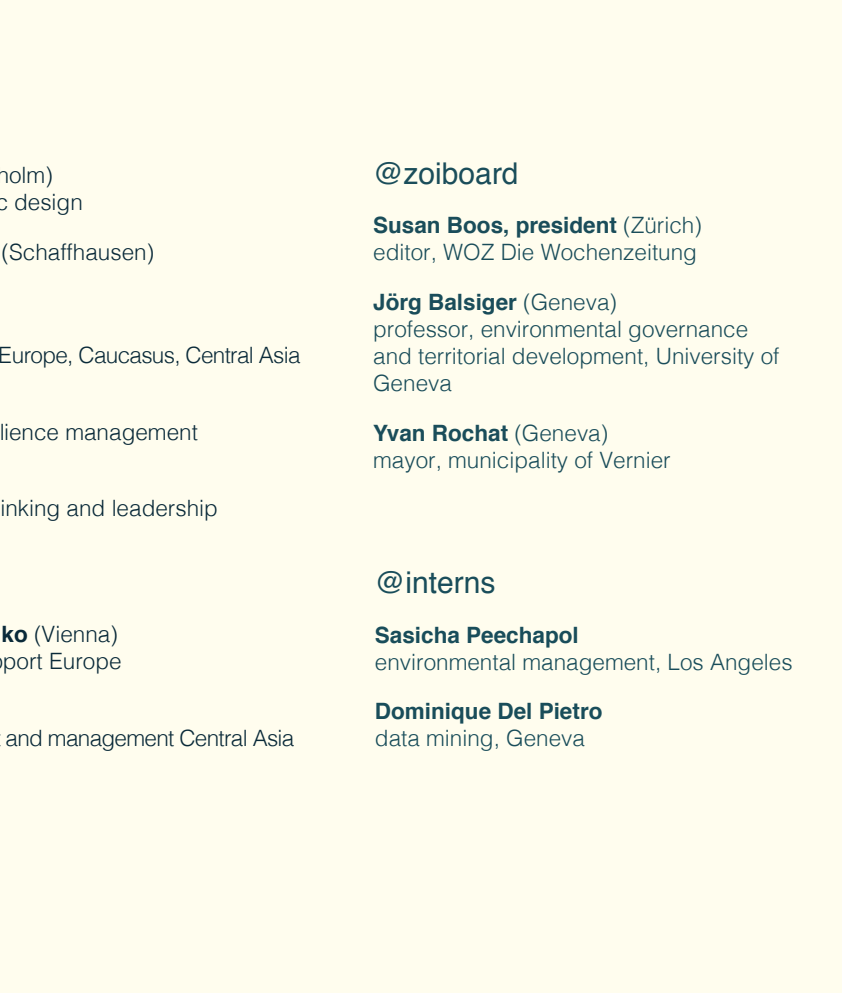
<style>
.page{position:relative;width:842px;height:993px;background:#fff}
.page>*{position:absolute;margin:0;border:0;box-sizing:border-box;transform-origin:0 0}
.t1{font:30px "Helvetica";color:#1a4d5a}
.t2{font:30px "Helvetica";color:#194d5a}
.t3{font:300 22.5px/27px "Helvetica";color:#1a4d5a}
.t4{font:300 22.5px/27px "Helvetica";color:#0a2a39}
.t5{font:300 22.5px "Helvetica";letter-spacing:-.03em;color:#0a2a39}
.t6{font:300 22.5px "Helvetica";color:#194d5a}
.t7{font:700 22.5px "Helvetica";color:#194d5a}
.s1{font-weight:700}
</style>
<div class="page">
<div style="left:0;top:0;width:842px;height:992px;background:#fffdee"></div>
<p class="t4" style="left:-5px;top:160px;width:89px">holm)<br>c design</p>
<p class="t4" style="left:2px;top:236px;width:154px">(Schaffhausen)</p>
<p class="t5" style="left:-1px;top:336px;width:303px">Europe, Caucasus, Central Asia</p>
<p class="t4" style="left:-1px;top:416px;width:200px">lience management</p>
<p class="t4" style="left:0;top:493px;width:219px">inking and leadership</p>
<p class="t4" style="left:2px;top:619px;width:122px"><span class="s1">ko</span> (Vienna) port Europe</p>
<p class="t5" style="left:6px;top:718px;width:290px">and management Central Asia</p>
<h1 class="t1" style="left:373px;top:150px;width:147px">@zoiboard</h1>
<p class="t3" style="left:373px;top:210px;width:330px"><span class="s1">Susan Boos, president</span> (Zürich) editor, WOZ Die Wochenzeitung</p>
<p class="t3" style="left:373px;top:287px;width:408px"><span class="s1">Jörg Balsiger</span> (Geneva)<br>professor, environmental governance and territorial development, University of<br>Geneva</p>
<p class="t3" style="left:373px;top:417px;width:299px"><span class="s1">Yvan Rochat</span> (Geneva) mayor, municipality of Vernier</p>
<h1 class="t2" style="left:375px;top:559px;width:122px">@interns</h1>
<p class="t7" style="left:375px;top:616px;width:205px">Sasicha Peechapol</p>
<p class="t6" style="left:375px;top:642px;width:419px">environmental management, Los Angeles</p>
<p class="t7" style="left:375px;top:692px;width:229px">Dominique Del Pietro</p>
<p class="t6" style="left:375px;top:718px;width:212px">data mining, Geneva</p>
</div>
